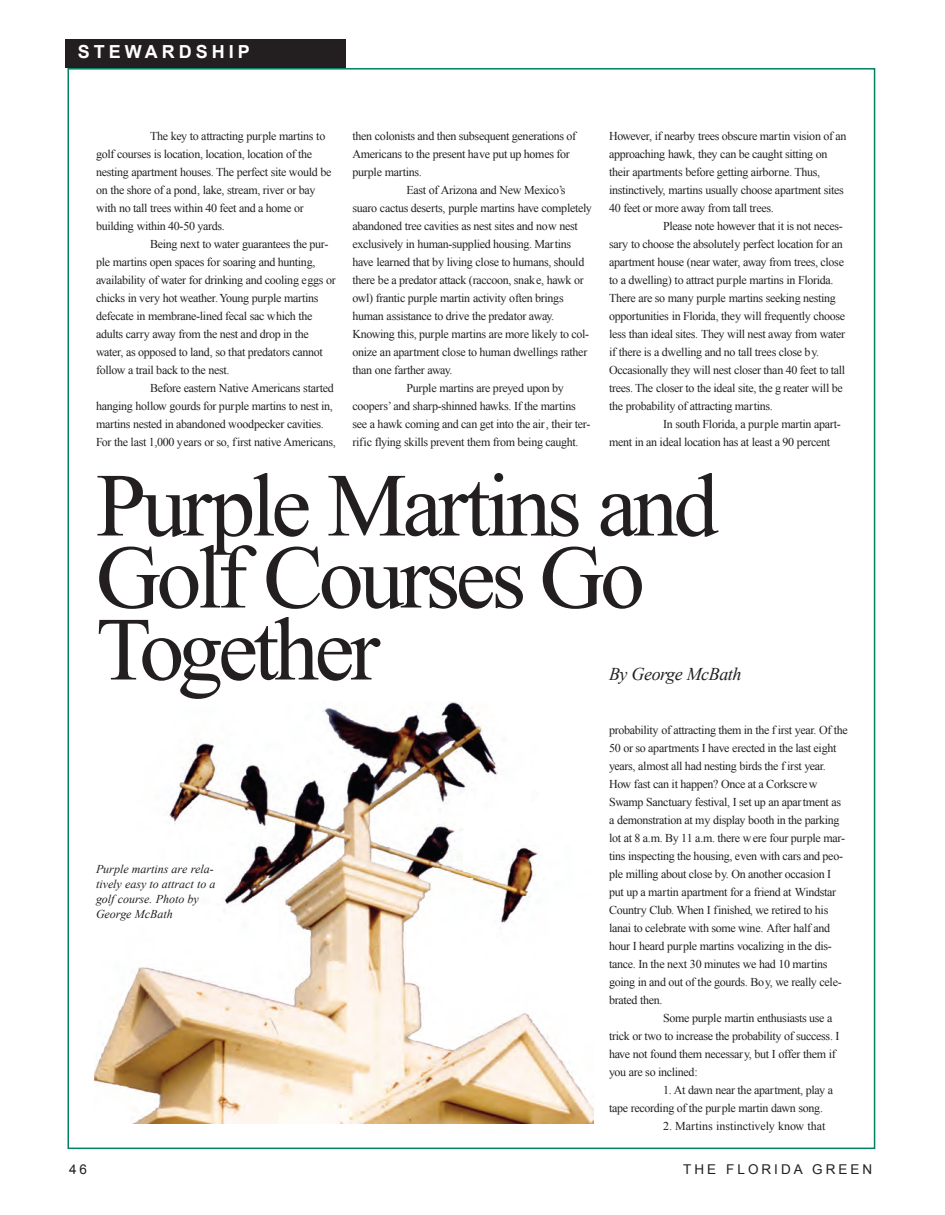
<style>
.page{position:relative;width:945px;height:1215px;background:#fff}
.page>*{position:absolute;margin:0;border:0;box-sizing:border-box;transform-origin:0 0}
.t1{font:90px/72px "Times New Roman";letter-spacing:-.05em;color:#231f20}
.t2{font:italic 18px "Times New Roman";letter-spacing:-.025em;color:#231f20}
.t3{font:700 18px "Arial";letter-spacing:.22em;color:#fff}
.t4{font:13.5px "Arial";letter-spacing:.22em;color:#231f20}
.t5{font:12px/18px "Times New Roman";letter-spacing:-.025em;color:#231f20}
.t6{font:italic 12px/15px "Times New Roman";color:#231f20}
.t7{font:12px "Times New Roman";color:#231f20}
</style>
<div class="page">
<div style="left:65px;top:39px;width:281px;height:29px;background:#231f20"></div>
<img style="left:94px;top:702px;width:500px;height:421px">
<h2 class="t3" style="left:78px;top:40px;width:173px">STEWARDSHIP</h2>
<p class="t5" style="left:150px;top:126px;width:177px">The key to attracting purple martins to</p>
<p class="t5" style="left:96px;top:144px;width:218px">golf courses is location, location, location of the</p>
<p class="t5" style="left:96px;top:162px;width:237px">nesting apartment houses. The perfect site would be</p>
<p class="t5" style="left:96px;top:180px;width:221px">on the shore of a pond, lake, stream, river or bay</p>
<p class="t5" style="left:96px;top:198px;width:209px">with no tall trees within 40 feet and a home or</p>
<p class="t5" style="left:96px;top:216px;width:130px">building within 40-50 yards.</p>
<p class="t5" style="left:150px;top:234px;width:180px">Being next to water guarantees the pur-</p>
<p class="t5" style="left:96px;top:252px;width:221px">ple martins open spaces for soaring and hunting,</p>
<p class="t5" style="left:96px;top:270px;width:241px">availability of water for drinking and cooling eggs or</p>
<p class="t5" style="left:96px;top:288px;width:224px">chicks in very hot weather. Young purple martins</p>
<p class="t5" style="left:96px;top:306px;width:218px">defecate in membrane-lined fecal sac which the</p>
<p class="t5" style="left:96px;top:324px;width:214px">adults carry away from the nest and drop in the</p>
<p class="t5" style="left:96px;top:342px;width:228px">water, as opposed to land, so that predators cannot</p>
<p class="t5" style="left:96px;top:360px;width:135px">follow a trail back to the nest.</p>
<p class="t5" style="left:150px;top:378px;width:185px">Before eastern Native Americans started</p>
<p class="t5" style="left:96px;top:396px;width:238px">hanging hollow gourds for purple martins to nest in,</p>
<p class="t5" style="left:96px;top:414px;width:229px">martins nested in abandoned woodpecker cavities.</p>
<p class="t5" style="left:96px;top:432px;width:241px">For the last 1,000 years or so, first native Americans,</p>
<p class="t5" style="left:352px;top:126px;width:225px">then colonists and then subsequent generations of</p>
<p class="t5" style="left:352px;top:144px;width:219px">Americans to the present have put up homes for</p>
<p class="t5" style="left:352px;top:162px;width:71px">purple martins.</p>
<p class="t5" style="left:406px;top:180px;width:161px">East of Arizona and New Mexico’s</p>
<p class="t5" style="left:352px;top:198px;width:241px">suaro cactus deserts, purple martins have completely</p>
<p class="t5" style="left:352px;top:216px;width:227px">abandoned tree cavities as nest sites and now nest</p>
<p class="t5" style="left:352px;top:234px;width:220px">exclusively in human-supplied housing. Martins</p>
<p class="t5" style="left:352px;top:252px;width:233px">have learned that by living close to humans, should</p>
<p class="t5" style="left:352px;top:270px;width:233px">there be a predator attack (raccoon, snake, hawk or</p>
<p class="t5" style="left:352px;top:288px;width:213px">owl) frantic purple martin activity often brings</p>
<p class="t5" style="left:352px;top:306px;width:203px">human assistance to drive the predator away.</p>
<p class="t5" style="left:352px;top:324px;width:238px">Knowing this, purple martins are more likely to col-</p>
<p class="t5" style="left:352px;top:342px;width:236px">onize an apartment close to human dwellings rather</p>
<p class="t5" style="left:352px;top:360px;width:102px">than one farther away.</p>
<p class="t5" style="left:406px;top:378px;width:159px">Purple martins are preyed upon by</p>
<p class="t5" style="left:352px;top:396px;width:225px">coopers’ and sharp-shinned hawks. If the martins</p>
<p class="t5" style="left:352px;top:414px;width:240px">see a hawk coming and can get into the air, their ter-</p>
<p class="t5" style="left:352px;top:432px;width:228px">rific flying skills prevent them from being caught.</p>
<p class="t5" style="left:609px;top:126px;width:239px">However, if nearby trees obscure martin vision of an</p>
<p class="t5" style="left:609px;top:144px;width:220px">approaching hawk, they can be caught sitting on</p>
<p class="t5" style="left:609px;top:162px;width:213px">their apartments before getting airborne. Thus,</p>
<p class="t5" style="left:609px;top:180px;width:236px">instinctively, martins usually choose apartment sites</p>
<p class="t5" style="left:609px;top:198px;width:166px">40 feet or more away from tall trees.</p>
<p class="t5" style="left:663px;top:216px;width:181px">Please note however that it is not neces-</p>
<p class="t5" style="left:609px;top:234px;width:235px">sary to choose the absolutely perfect location for an</p>
<p class="t5" style="left:609px;top:252px;width:237px">apartment house (near water, away from trees, close</p>
<p class="t5" style="left:609px;top:270px;width:226px">to a dwelling) to attract purple martins in Florida.</p>
<p class="t5" style="left:609px;top:288px;width:228px">There are so many purple martins seeking nesting</p>
<p class="t5" style="left:609px;top:306px;width:238px">opportunities in Florida, they will frequently choose</p>
<p class="t5" style="left:609px;top:324px;width:238px">less than ideal sites. They will nest away from water</p>
<p class="t5" style="left:609px;top:342px;width:212px">if there is a dwelling and no tall trees close by.</p>
<p class="t5" style="left:609px;top:360px;width:238px">Occasionally they will nest closer than 40 feet to tall</p>
<p class="t5" style="left:609px;top:378px;width:235px">trees. The closer to the ideal site, the g reater will be</p>
<p class="t5" style="left:609px;top:396px;width:165px">the probability of attracting martins.</p>
<p class="t5" style="left:663px;top:414px;width:179px">In south Florida, a purple martin apart-</p>
<p class="t5" style="left:609px;top:432px;width:223px">ment in an ideal location has at least a 90 percent</p>
<h1 class="t1" style="left:96px;top:468px;width:624px">Purple Martins and<br>Golf Courses Go<br>Together</h1>
<h2 class="t2" style="left:609px;top:661px;width:134px">By George McBath</h2>
<p class="t6" style="left:96px;top:861px;width:121px">Purple martins are rela&shy;tively easy to attract to a golf course. Photo by<br>George McBath</p>
<p class="t5" style="left:609px;top:720px;width:240px">probability of attracting them in the f irst year. Of the</p>
<p class="t5" style="left:609px;top:738px;width:229px">50 or so apartments I have erected in the last eight</p>
<p class="t5" style="left:609px;top:756px;width:218px">years, almost all had nesting birds the f irst year.</p>
<p class="t5" style="left:609px;top:774px;width:210px">How fast can it happen? Once at a Corkscrew</p>
<p class="t5" style="left:609px;top:792px;width:234px">Swamp Sanctuary festival, I set up an apartment as</p>
<p class="t5" style="left:609px;top:810px;width:232px">a demonstration at my display booth in the parking</p>
<p class="t5" style="left:609px;top:828px;width:238px">lot at 8 a.m. By 11 a.m. there were four purple mar-</p>
<p class="t5" style="left:609px;top:846px;width:236px">tins inspecting the housing, even with cars and peo-</p>
<p class="t5" style="left:609px;top:864px;width:224px">ple milling about close by. On another occasion I</p>
<p class="t5" style="left:609px;top:882px;width:229px">put up a martin apartment for a friend at Windstar</p>
<p class="t5" style="left:609px;top:900px;width:221px">Country Club. When I finished, we retired to his</p>
<p class="t5" style="left:609px;top:918px;width:223px">lanai to celebrate with some wine. After half and</p>
<p class="t5" style="left:609px;top:936px;width:224px">hour I heard purple martins vocalizing in the dis-</p>
<p class="t5" style="left:609px;top:954px;width:220px">tance. In the next 30 minutes we had 10 martins</p>
<p class="t5" style="left:609px;top:972px;width:234px">going in and out of the gourds. Boy, we really cele-</p>
<p class="t5" style="left:609px;top:990px;width:55px">brated then.</p>
<p class="t5" style="left:663px;top:1008px;width:171px">Some purple martin enthusiasts use a</p>
<p class="t5" style="left:609px;top:1026px;width:232px">trick or two to increase the probability of success. I</p>
<p class="t5" style="left:609px;top:1044px;width:228px">have not found them necessary, but I offer them if</p>
<p class="t5" style="left:609px;top:1062px;width:90px">you are so inclined:</p>
<p class="t5" style="left:609px;top:1080px;width:226px;text-indent:54px">1. At dawn near the apartment, play a tape recording of the purple martin dawn song.</p>
<p class="t7" style="left:663px;top:1117px;width:164px">2. Martins instinctively know that</p>
<p class="t4" style="left:69px;top:1160px;width:20px">46</p>
<p class="t4" style="left:683px;top:1160px;width:190px">THE FLORIDA GREEN</p>
</div>
